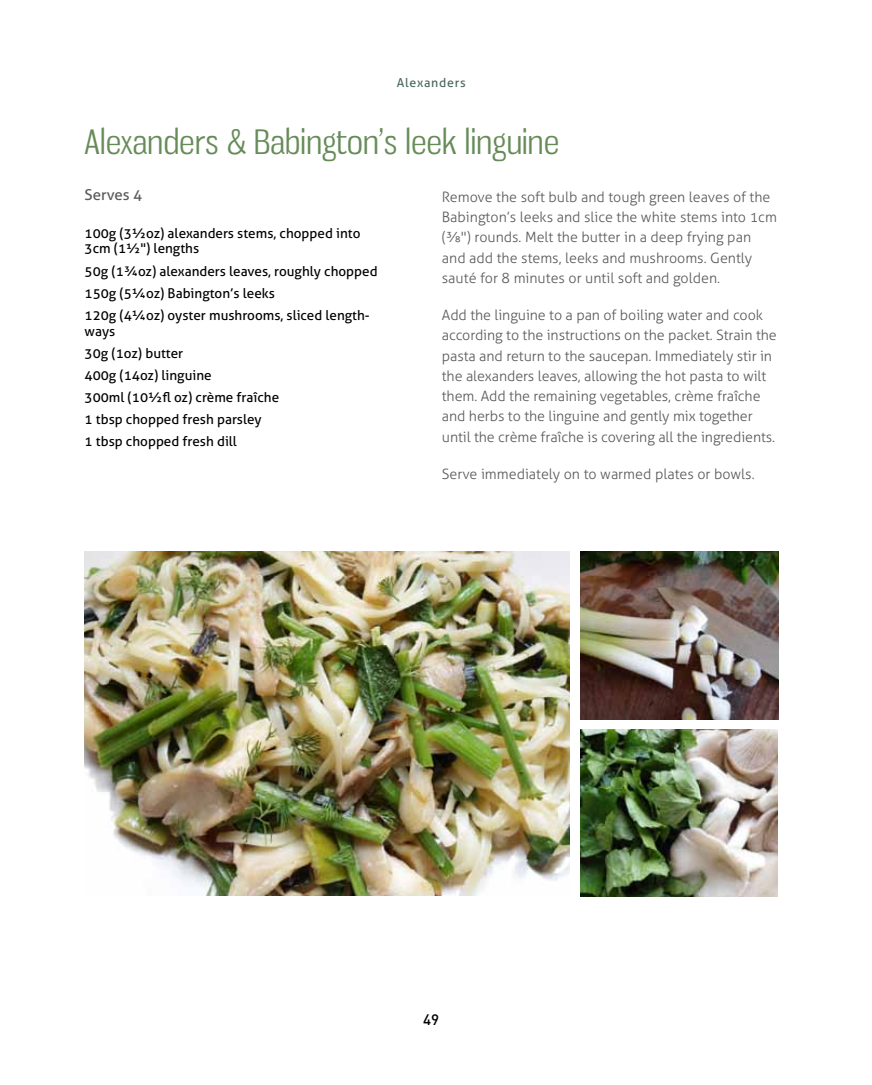
<style>
.page{position:relative;width:872px;height:1085px;background:#fff}
.page>*{position:absolute;margin:0;border:0;box-sizing:border-box;transform-origin:0 0}
.t1{font:33px "Gnuolane Bk";letter-spacing:.01em;color:#668b58;scale:1.09 1}
.t2{font:15px "Aller";color:#58595b}
.t3{font:500 15px "DIN Pro";color:#000}
.t4{font:300 14.25px/20.2px "Aller";letter-spacing:-.005em;color:#58595b}
.t5{font:13.5px/22.2px "Aller";color:#000}
.t6{font:12.3px "Aller";letter-spacing:.06em;color:#496760}
</style>
<div class="page">
<img style="left:85px;top:552px;width:484px;height:343px">
<img style="left:581px;top:552px;width:197px;height:167px">
<img style="left:581px;top:729px;width:197px;height:167px">
<p class="t6" style="left:397px;top:75px;width:70px">Alexanders</p>
<h1 class="t1" style="left:85px;top:122px;width:437px">Alexanders &amp; Babington’s leek linguine</h1>
<p class="t4" style="left:442px;top:186px;width:337px">Remove the soft bulb and tough green leaves of the Babington’s leeks and slice the white stems into 1cm (3/8") rounds. Melt the butter in a deep frying pan and add the stems, leeks and mushrooms. Gently sauté for 8 minutes or until soft and golden.</p>
<p class="t4" style="left:442px;top:305px;width:336px">Add the linguine to a pan of boiling water and cook according to the instructions on the packet. Strain the pasta and return to the saucepan. Immediately stir in the alexanders leaves, allowing the hot pasta to wilt them. Add the remaining vegetables, crème fraîche and herbs to the linguine and gently mix together until the crème fraîche is covering all the ingredients.</p>
<p class="t4" style="left:442px;top:463px;width:314px">Serve immediately on to warmed plates or bowls.</p>
<p class="t2" style="left:85px;top:185px;width:59px">Serves 4</p>
<p class="t5" style="left:85px;top:225px;width:277px;line-height:15.8px">100g (3½oz) alexanders stems, chopped into<br>3cm (1½") lengths</p>
<p class="t5" style="left:85px;top:260px;width:294px">50g (1¾oz) alexanders leaves, roughly chopped<br>150g (51/4oz) Babington’s leeks<br>120g (41/4oz) oyster mushrooms, sliced length-</p>
<p class="t5" style="left:85px;top:320px;width:196px">ways<br>30g (1oz) butter<br>400g (14oz) linguine<br>300ml (10½fl oz) crème fraîche<br>1 tbsp chopped fresh parsley<br>1 tbsp chopped fresh dill</p>
<p class="t3" style="left:423px;top:1009px;width:17px">49</p>
</div>
